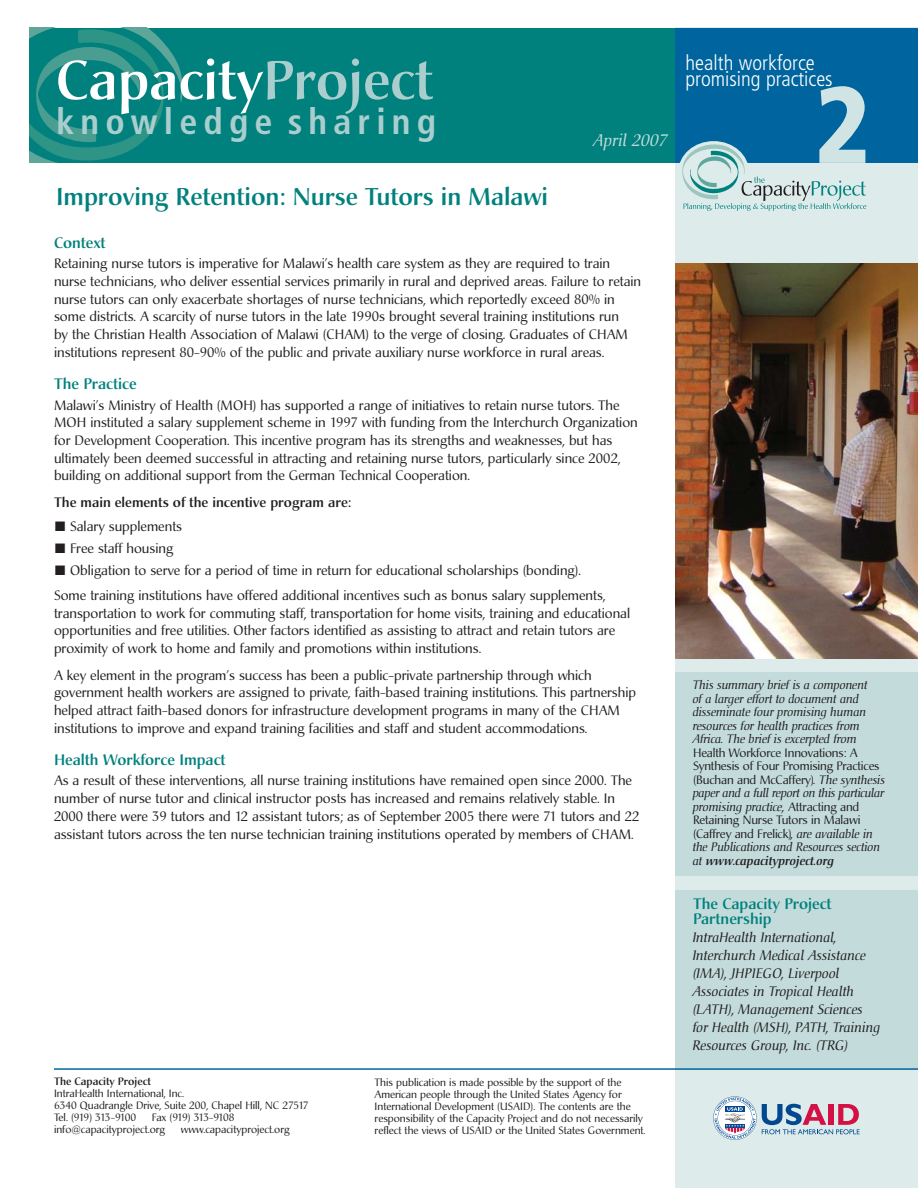
<style>
.page{position:relative;width:918px;height:1188px;background:#fff}
.page>*{position:absolute;margin:0;border:0;box-sizing:border-box;transform-origin:0 0}
.t1{font:900 condensed 108px "Frutiger";color:#d0e4e3}
.t2{font:500 54px "Christiana";color:#fff}
.t3{font:700 condensed 36px "Frutiger";letter-spacing:.17em;color:#aacecd}
.t4{font:500 24px "Christiana";color:#00817d}
.t5{font:300 condensed 21px/16.5px "Frutiger";color:#fff}
.t6{font:italic 16.5px "Christiana";color:#c3dcdb}
.t7{font:500 15px/15px "Christiana";color:#00817d}
.t8{font:13.5px/17.7px "Christiana";color:#231f20}
.t9{font:italic 13.5px/18px "Christiana";color:#231f20}
.t10{font:500 13.5px/24px "Christiana";color:#231f20}
.t11{font:12px/13.5px "Christiana";letter-spacing:-.01em;color:#231f20}
.t12{font:italic 12px/13.5px "Christiana";letter-spacing:-.01em;color:#231f20}
.t13{font:10.5px/12px "Christiana";color:#231f20}
.t14{font:500 10.5px "Christiana";color:#231f20}
.s1{color:#aacecd}
.s2{font-family:"Quirks ICG";font-weight:400}
.s3{font-weight:400}
.s4{font-family:"Quirks ICG"}
.s5{font-style:italic}
.s6{font-weight:500;font-style:italic}
</style>
<div class="page">
<div style="left:675px;top:28px;width:243px;height:1160px;background:#ddebea"></div>
<img style="left:675px;top:263px;width:243px;height:395px">
<div style="left:29px;top:28px;width:867px;height:135px;background:#00817d"></div>
<svg style="left:29px;top:28px;width:153px;height:135px"></svg>
<div style="left:675px;top:28px;width:243px;height:135px;background:#00659e"></div>
<svg style="left:678px;top:141px;width:71px;height:62px"></svg>
<svg style="left:682px;top:145px;width:184px;height:66px"></svg>
<svg style="left:713px;top:1096px;width:147px;height:44px"></svg>
<div style="left:675px;top:890px;width:243px;height:179px;background:#c3dcdb"></div>
<div style="left:675px;top:672px;width:243px;height:204px;background:#c3dcdb"></div>
<hr style="left:54px;top:1068px;width:864px;height:2px;background:#00659e">
<h2 class="t2" style="left:56px;top:57px;width:378px">Capacity<span class="s1">Project</span></h2>
<h3 class="t3" style="left:56px;top:107px;width:381px">knowledge sharing</h3>
<h3 class="t4" style="left:56px;top:186px;width:494px">Improving Retention: Nurse Tutors in Malawi</h3>
<p class="t6" style="left:594px;top:133px;width:76px">April 2007</p>
<p class="t7" style="left:54px;top:237px;width:53px">Context</p>
<p class="t8" style="left:54px;top:256px;width:589px">Retaining nurse tutors is imperative for Malawi’s health care system as they are required to train nurse technicians, who deliver essential services primarily in rural and deprived areas. Failure to retain nurse tutors can only exacerbate shortages of nurse technicians, which reportedly exceed 80% in some districts. A scarcity of nurse tutors in the late 1990s brought several training institutions run<br>by the Christian Health Association of Malawi (CHAM) to the verge of closing. Graduates of CHAM institutions represent 80-90% of the public and private auxiliary nurse workforce in rural areas.</p>
<p class="t7" style="left:54px;top:378px;width:84px">The Practice</p>
<p class="t8" style="left:54px;top:397px;width:585px">Malawi’s Ministry of Health (MOH) has supported a range of initiatives to retain nurse tutors. The MOH instituted a salary supplement scheme in 1997 with funding from the Interchurch Organization for Development Cooperation. This incentive program has its strengths and weaknesses, but has ultimately been deemed successful in attracting and retaining nurse tutors, particularly since 2002, building on additional support from the German Technical Cooperation.</p>
<p class="t10" style="left:54px;top:491px;width:299px">The main elements of the incentive program are: <span class="s2">d</span> <span class="s3">Salary supplements</span></p>
<p class="t8" style="left:54px;top:539px;width:529px;line-height:22.4px"><span class="s4">d</span> Free staff housing<br><span class="s4">d</span> Obligation to serve for a period of time in return for educational scholarships (bonding).</p>
<p class="t8" style="left:54px;top:588px;width:578px">Some training institutions have offered additional incentives such as bonus salary supplements, transportation to work for commuting staff, transportation for home visits, training and educational opportunities and free utilities. Other factors identified as assisting to attract and retain tutors are proximity of work to home and family and promotions within institutions.</p>
<p class="t8" style="left:54px;top:667px;width:584px">A key element in the program’s success has been a public-private partnership through which government health workers are assigned to private, faith-based training institutions. This partnership helped attract faith-based donors for infrastructure development programs in many of the CHAM institutions to improve and expand training facilities and staff and student accommodations.</p>
<p class="t7" style="left:54px;top:754px;width:173px">Health Workforce Impact</p>
<p class="t8" style="left:54px;top:773px;width:587px">As a result of these interventions, all nurse training institutions have remained open since 2000. The number of nurse tutor and clinical instructor posts has increased and remains relatively stable. In 2000 there were 39 tutors and 12 assistant tutors; as of September 2005 there were 71 tutors and 22 assistant tutors across the ten nurse technician training institutions operated by members of CHAM.</p>
<p class="t14" style="left:54px;top:1077px;width:99px">The Capacity Project</p>
<p class="t13" style="left:54px;top:1089px;width:256px">IntraHealth International, Inc.<br>6340 Quadrangle Drive, Suite 200, Chapel Hill, NC 27517<br>Tel. (919) 313-9100</p>
<p class="t13" style="left:54px;top:1113px;width:182px;text-indent:98px">Fax (919) 313-9108 info@capacityproject.org</p>
<p class="t13" style="left:181px;top:1125px;width:110px">www.capacityproject.org</p>
<p class="t13" style="left:375px;top:1077px;width:273px">This publication is made possible by the support of the American people through the United States Agency for International Development (USAID). The contents are the responsibility of the Capacity Project and do not necessarily reflect the views of USAID or the United States Government.</p>
<h3 class="t5" style="left:686px;top:56px;width:149px">health workforce promising practices</h3>
<h1 class="t1" style="left:814px;top:82px;width:58px">2</h1>
<p class="t12" style="left:693px;top:679px;width:176px">This summary brief is a component of a larger effort to document and disseminate four promising human resources for health practices from Africa. The brief is excerpted from</p>
<p class="t11" style="left:693px;top:747px;width:194px">Health Workforce Innovations: A Synthesis of Four Promising Practices (Buchan and McCaffery)<span class="s5">. The synthesis paper and a full report on this particular promising practice,</span> Attracting and Retaining Nurse Tutors in Malawi (Caffrey and Frelick)<span class="s5">, are available in the Publications and Resources section at</span> <span class="s6">www.capacityproject.org</span></p>
<p class="t7" style="left:693px;top:898px;width:140px">The Capacity Project<br>Partnership</p>
<p class="t9" style="left:693px;top:930px;width:189px">IntraHealth International,<br>Interchurch Medical Assistance (IMA), JHPIEGO, Liverpool<br>Associates in Tropical Health (LATH), Management Sciences for Health (MSH), PATH, Training<br>Resources Group, Inc. (TRG)</p>
</div>
